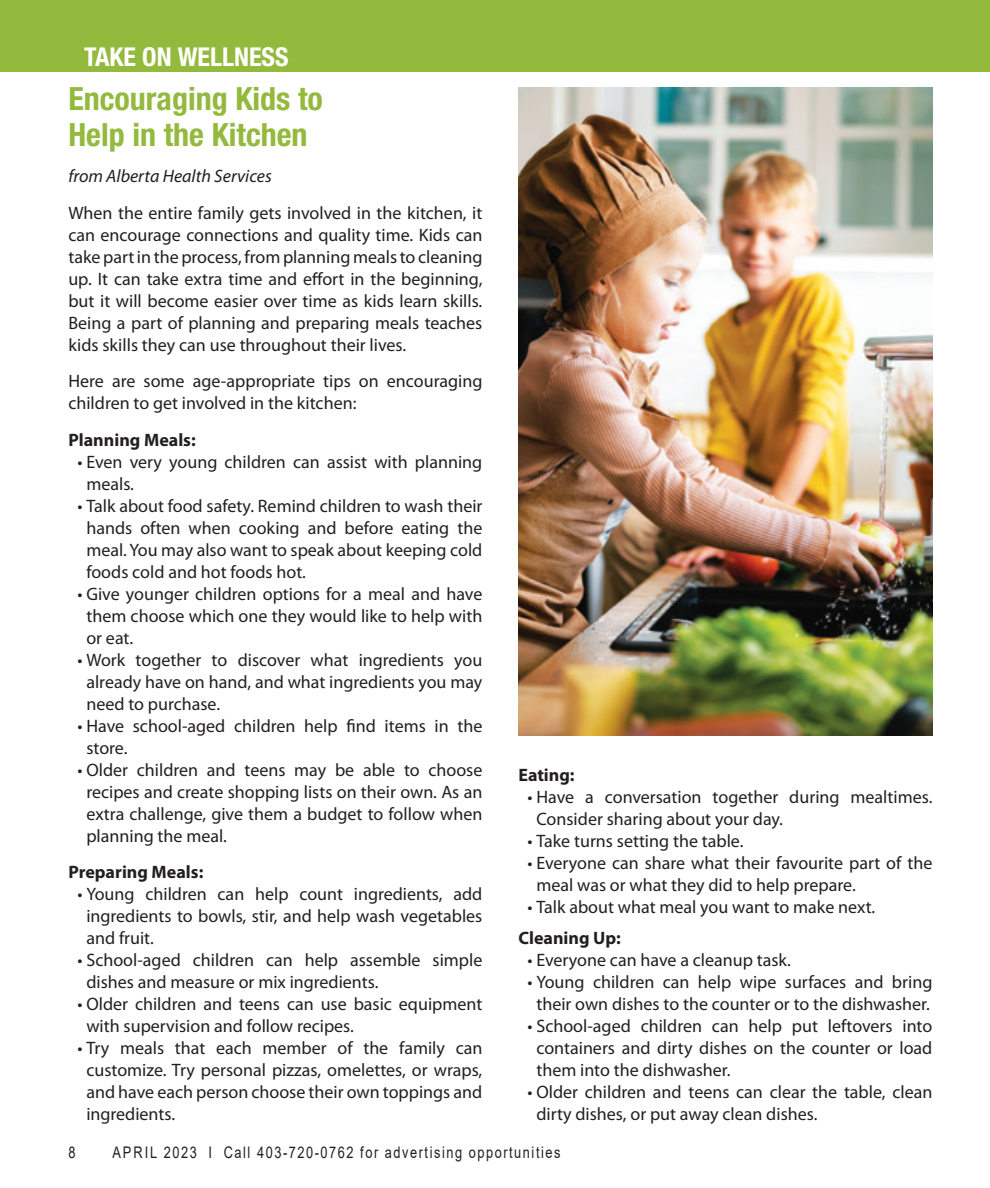
<style>
.page{position:relative;width:990px;height:1188px;background:#fff}
.page>*{position:absolute;margin:0;border:0;box-sizing:border-box;transform-origin:0 0}
.In_Around_title{font:700 condensed 32px/36px "Helvetica Neue LT Std";color:#93b93d}
.t1{font:700 condensed 26px "Helvetica Neue LT Std";color:#fff}
.Body_text{font:18px/22px "Myriad Pro";color:#231f20;text-align:justify}
.Subhead{font:700 18px "Myriad Pro";color:#231f20}
.Body_text-2{font:italic 18px "Myriad Pro";color:#231f20}
.t2{font:16px "Arial";letter-spacing:.12em;color:#231f20;scale:.8 1}
</style>
<div class="page">
<div style="left:0;top:0;width:990px;height:72px;background:#93b93d"></div>
<img style="left:518px;top:87px;width:414px;height:648px">
<p class="t1" style="left:84px;top:41px;width:206px">TAKE ON WELLNESS</p>
<p class="In_Around_title" style="left:68px;top:80px;width:256px">Encouraging Kids to<br>Help in the Kitchen</p>
<p class="Body_text-2" style="left:68px;top:165px;width:205px">from Alberta Health Services</p>
<p class="Body_text" style="left:68px;top:201px;width:416px">When the entire family gets involved in the kitchen, it can encourage connections and quality time. Kids can take part in the process, from planning meals to cleaning up. It can take extra time and effort in the beginning, but it will become easier over time as kids learn skills.<br>Being a part of planning and preparing meals teaches kids skills they can use throughout their lives.</p>
<p class="Body_text" style="left:68px;top:370px;width:416px">Here are some age-appropriate tips on encouraging children to get involved in the kitchen:</p>
<p class="Subhead" style="left:68px;top:428px;width:129px">Planning Meals:</p>
<p class="Body_text" style="left:86px;top:450px;width:397px;text-indent:-9px">• Even very young children can assist with planning meals.</p>
<p class="Body_text" style="left:86px;top:494px;width:398px;text-indent:-9px">• Talk about food safety. Remind children to wash their hands often when cooking and before eating the meal. You may also want to speak about keeping cold foods cold and hot foods hot.</p>
<p class="Body_text" style="left:86px;top:582px;width:397px;text-indent:-9px">• Give younger children options for a meal and have them choose which one they would like to help with or eat.</p>
<p class="Body_text" style="left:86px;top:648px;width:398px;text-indent:-9px">• Work together to discover what ingredients you already have on hand, and what ingredients you may need to purchase.</p>
<p class="Body_text" style="left:86px;top:714px;width:397px;text-indent:-9px">• Have school-aged children help find items in the store.</p>
<p class="Body_text" style="left:86px;top:758px;width:398px;text-indent:-9px">• Older children and teens may be able to choose recipes and create shopping lists on their own. As an extra challenge, give them a budget to follow when planning the meal.</p>
<p class="Subhead" style="left:68px;top:860px;width:136px">Preparing Meals:</p>
<p class="Body_text" style="left:86px;top:883px;width:398px;text-indent:-9px">• Young children can help count ingredients, add ingredients to bowls, stir, and help wash vegetables and fruit.</p>
<p class="Body_text" style="left:86px;top:949px;width:397px;text-indent:-9px">• School-aged children can help assemble simple dishes and measure or mix ingredients.</p>
<p class="Body_text" style="left:86px;top:993px;width:397px;text-indent:-9px">• Older children and teens can use basic equipment with supervision and follow recipes.</p>
<p class="Body_text" style="left:86px;top:1037px;width:398px;text-indent:-9px">• Try meals that each member of the family can customize. Try personal pizzas, omelettes, or wraps, and have each person choose their own toppings and ingredients.</p>
<p class="Subhead" style="left:518px;top:763px;width:58px">Eating:</p>
<p class="Body_text" style="left:536px;top:786px;width:398px;text-indent:-9px">• Have a conversation together during mealtimes.<br>Consider sharing about your day.</p>
<p class="Body_text" style="left:527px;top:830px;width:218px">• Take turns setting the table.</p>
<p class="Body_text" style="left:536px;top:852px;width:398px;text-indent:-9px">• Everyone can share what their favourite part of the meal was or what they did to help prepare.</p>
<p class="Body_text" style="left:527px;top:896px;width:349px">• Talk about what meal you want to make next.</p>
<p class="Subhead" style="left:518px;top:926px;width:104px">Cleaning Up:</p>
<p class="Body_text" style="left:527px;top:949px;width:265px">• Everyone can have a cleanup task.</p>
<p class="Body_text" style="left:527px;top:971px;width:407px;text-align:center">• Young children can help wipe surfaces and bring their own dishes to the counter or to the dishwasher.</p>
<p class="Body_text" style="left:536px;top:1015px;width:398px;text-indent:-9px">• School-aged children can help put leftovers into containers and dirty dishes on the counter or load them into the dishwasher.</p>
<p class="Body_text" style="left:536px;top:1081px;width:397px;text-indent:-9px">• Older children and teens can clear the table, clean dirty dishes, or put away clean dishes.</p>
<p class="t2" style="left:68px;top:1141px;width:10px">8</p>
<p class="t2" style="left:112px;top:1141px;width:562px">APRIL 2023 I Call 403-720-0762 for advertising opportunities</p>
</div>
